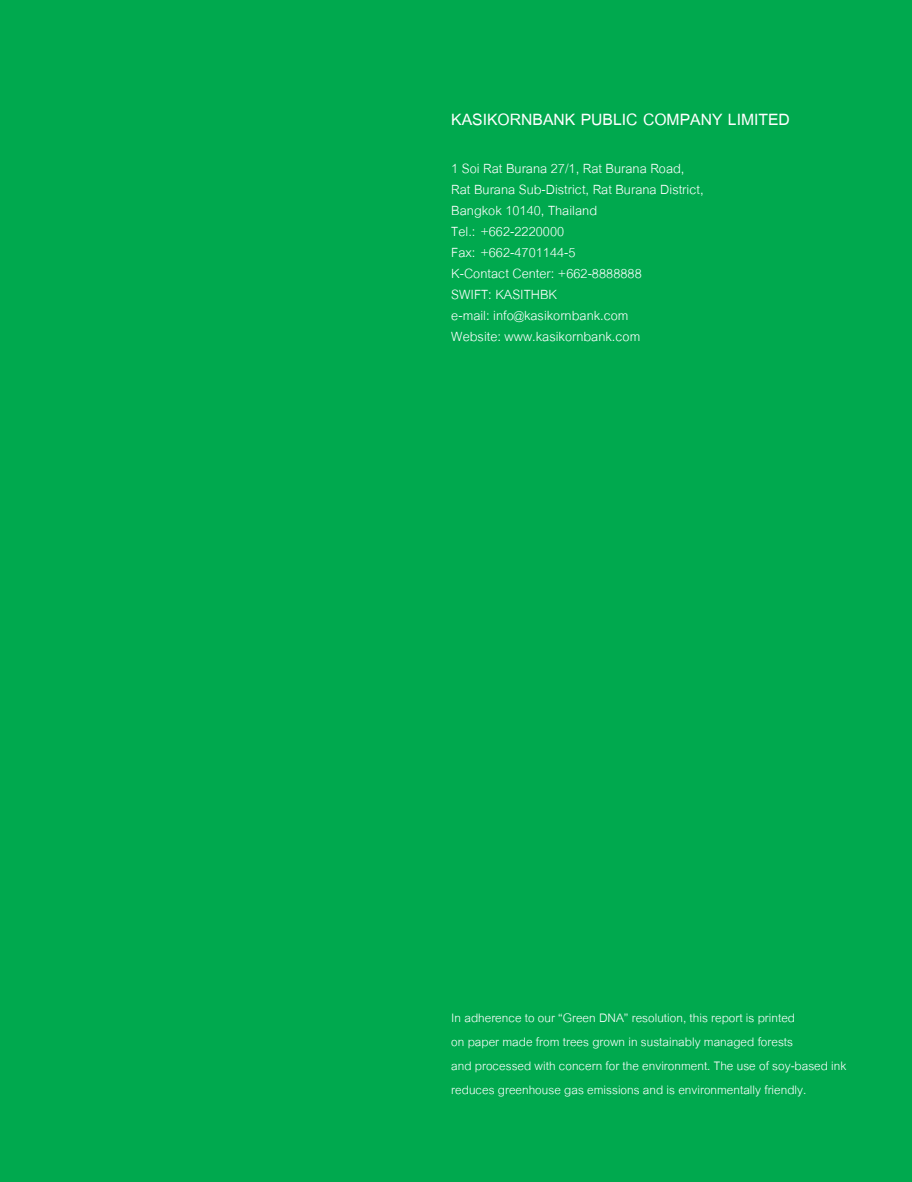
<style>
.page{position:relative;width:912px;height:1182px;background:#00a94e}
.page>*{position:absolute;margin:0;border:0;box-sizing:border-box;transform-origin:0 0}
.t1{font:700 24px "Cordia New";color:#fff}
.t2{font:19.5px "Cordia New";color:#fff}
.t3{font:18px "Cordia New";color:#fff}
</style>
<div class="page">
<p class="t1" style="left:451px;top:105px;width:340px">KASIKORNBANK PUBLIC COMPANY LIMITED</p>
<p class="t2" style="left:451px;top:156px;width:235px">1 Soi Rat Burana 27/1, Rat Burana Road,</p>
<p class="t2" style="left:451px;top:177px;width:254px">Rat Burana Sub-District, Rat Burana District,</p>
<p class="t2" style="left:451px;top:198px;width:147px">Bangkok 10140, Thailand</p>
<p class="t2" style="left:451px;top:219px;width:114px">Tel.: +662-2220000</p>
<p class="t2" style="left:451px;top:240px;width:126px">Fax: +662-4701144-5</p>
<p class="t2" style="left:451px;top:261px;width:192px">K-Contact Center: +662-8888888</p>
<p class="t2" style="left:451px;top:282px;width:107px">SWIFT: KASITHBK</p>
<p class="t2" style="left:451px;top:303px;width:179px">e-mail: info@kasikornbank.com</p>
<p class="t2" style="left:451px;top:324px;width:191px">Website: www.kasikornbank.com</p>
<p class="t3" style="left:451px;top:1006px;width:345px">In adherence to our “Green DNA” resolution, this report is printed</p>
<p class="t3" style="left:451px;top:1030px;width:343px">on paper made from trees grown in sustainably managed forests</p>
<p class="t3" style="left:451px;top:1054px;width:397px">and processed with concern for the environment. The use of soy-based ink</p>
<p class="t3" style="left:451px;top:1078px;width:356px">reduces greenhouse gas emissions and is environmentally friendly.</p>
</div>
